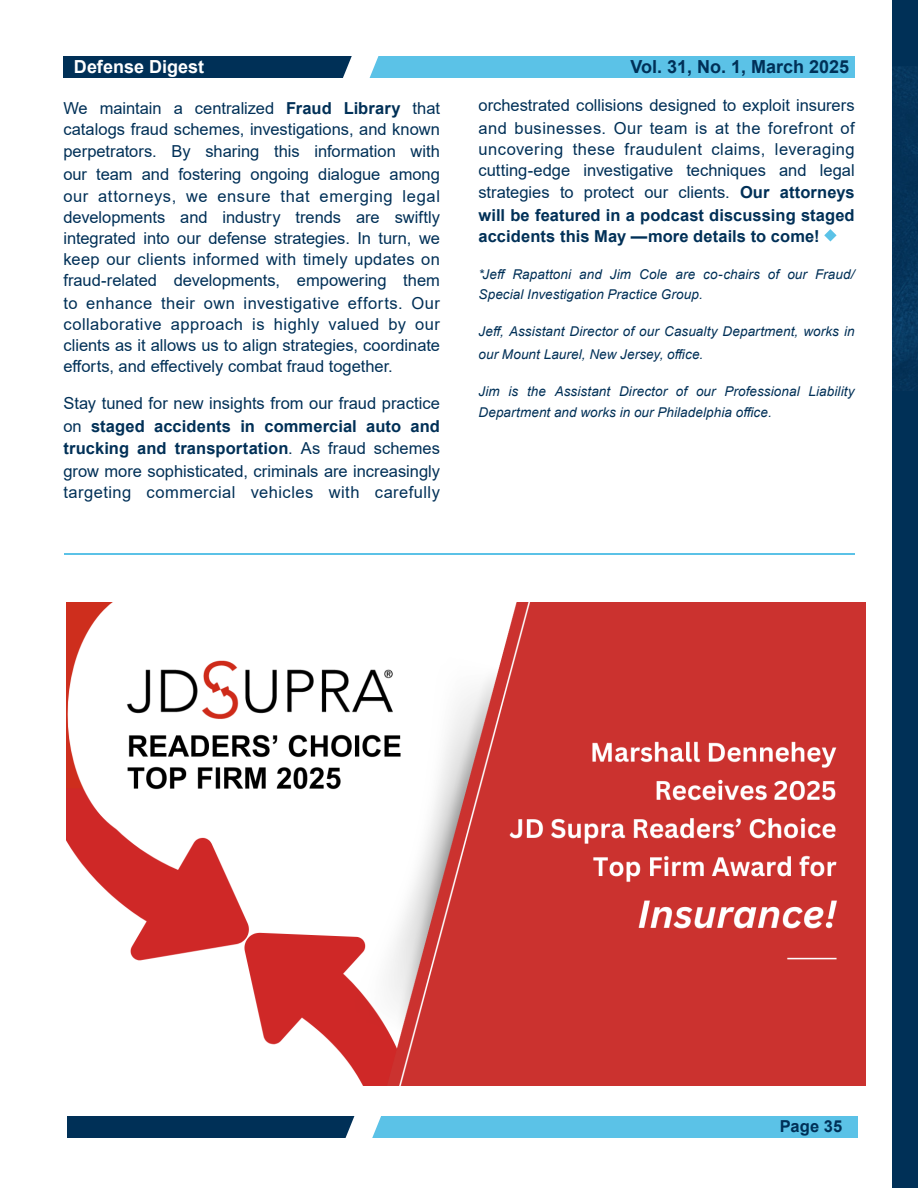
<style>
.page{position:relative;width:918px;height:1188px;background:#fff}
.page>*{position:absolute;margin:0;border:0;box-sizing:border-box;transform-origin:0 0}
.t1{font:700 18px "Arial";color:#003057}
.Body_Text_-_Align_Left{font:700 18px "Arial";color:#fff}
.Body_Text_-_Align_Left-2{font:16.5px/22.5px "Arial";color:#003057;text-align:justify}
.Body_Text_-_Align_Left-3{font:16.5px "Arial";letter-spacing:.03em;color:#003057}
.Body_Text_-_Align_Left-4{font:700 16.5px "Arial";letter-spacing:.005em;color:#003057}
.Body_Text_-_Align_Left-5{font:16.5px "Arial";letter-spacing:.02em;color:#003057}
.Body_Text_-_Align_Left-6{font:italic 13.5px/22.5px "Arial";letter-spacing:.005em;color:#003057}
.s1{font-weight:700}
</style>
<div class="page">
<div style="left:63px;top:56px;width:295px;height:21px;background:#003057"></div>
<div style="left:363px;top:56px;width:492px;height:21px;background:#5bc2e7"></div>
<svg style="left:340px;top:56px;width:43px;height:22px"></svg>
<div style="left:366px;top:1116px;width:492px;height:21px;background:#5bc2e7"></div>
<div style="left:67px;top:1116px;width:294px;height:21px;background:#003057"></div>
<svg style="left:343px;top:1116px;width:43px;height:22px"></svg>
<div style="left:892px;top:0;width:26px;height:1188px;background:#003057"></div>
<img style="left:892px;top:67px;width:26px;height:322px">
<svg style="left:824px;top:229px;width:13px;height:13px"></svg>
<hr style="left:64px;top:554px;width:791px;height:1px;background:#5bc2e7">
<img style="left:67px;top:602px;width:798px;height:483px">
<p class="Body_Text_-_Align_Left" style="left:74px;top:54px;width:132px">Defense Digest</p>
<p class="t1" style="left:631px;top:54px;width:220px">Vol. 31, No. 1, March 2025</p>
<p class="Body_Text_-_Align_Left-2" style="left:63px;top:97px;width:378px">We maintain a centralized <span class="s1">Fraud Library</span> that</p>
<p class="Body_Text_-_Align_Left-2" style="left:63px;top:118px;width:378px">catalogs fraud schemes, investigations, and known perpetrators. By sharing this information with our team and fostering ongoing dialogue among our attorneys, we ensure that emerging legal</p>
<p class="Body_Text_-_Align_Left-2" style="left:63px;top:206px;width:378px">developments and industry trends are swiftly</p>
<p class="Body_Text_-_Align_Left-2" style="left:63px;top:227px;width:378px">integrated into our defense strategies. In turn, we</p>
<p class="Body_Text_-_Align_Left-5" style="left:63px;top:248px;width:378px">keep our clients informed with timely updates on</p>
<p class="Body_Text_-_Align_Left-2" style="left:63px;top:269px;width:378px">fraud-related developments, empowering them to enhance their own investigative efforts. Our</p>
<p class="Body_Text_-_Align_Left-3" style="left:63px;top:312px;width:378px">collaborative approach is highly valued by our</p>
<p class="Body_Text_-_Align_Left-2" style="left:63px;top:334px;width:378px">clients as it allows us to align strategies, coordinate</p>
<p class="Body_Text_-_Align_Left-2" style="left:63px;top:355px;width:331px">efforts, and effectively combat fraud together.</p>
<p class="Body_Text_-_Align_Left-2" style="left:63px;top:392px;width:378px">Stay tuned for new insights from our fraud practice on <span class="s1">staged accidents in commercial auto and trucking and transportation</span>. As fraud schemes grow more sophisticated, criminals are increasingly</p>
<p class="Body_Text_-_Align_Left-3" style="left:63px;top:480px;width:378px">targeting commercial vehicles with carefully</p>
<p class="Body_Text_-_Align_Left-2" style="left:478px;top:94px;width:378px">orchestrated collisions designed to exploit insurers and businesses. Our team is at the forefront of</p>
<p class="Body_Text_-_Align_Left-3" style="left:478px;top:137px;width:378px">uncovering these fraudulent claims, leveraging</p>
<p class="Body_Text_-_Align_Left-2" style="left:478px;top:158px;width:378px">cutting-edge investigative techniques and legal strategies to protect our clients. <span class="s1">Our attorneys will be featured in a podcast discussing staged</span></p>
<p class="Body_Text_-_Align_Left-4" style="left:478px;top:224px;width:343px">accidents this May —more details to come!</p>
<p class="Body_Text_-_Align_Left-6" style="left:478px;top:263px;width:378px">*Jeff Rapattoni and Jim Cole are co-chairs of our Fraud/</p>
<p class="Body_Text_-_Align_Left-6" style="left:478px;top:283px;width:226px">Special Investigation Practice Group.</p>
<p class="Body_Text_-_Align_Left-6" style="left:478px;top:320px;width:378px">Jeff, Assistant Director of our Casualty Department, works in our Mount Laurel, New Jersey, office.</p>
<p class="Body_Text_-_Align_Left-6" style="left:478px;top:380px;width:378px">Jim is the Assistant Director of our Professional Liability</p>
<p class="Body_Text_-_Align_Left-6" style="left:478px;top:401px;width:295px">Department and works in our Philadelphia office.</p>
<p class="Body_Text_-_Align_Left-4" style="left:780px;top:1115px;width:64px">Page 35</p>
</div>
